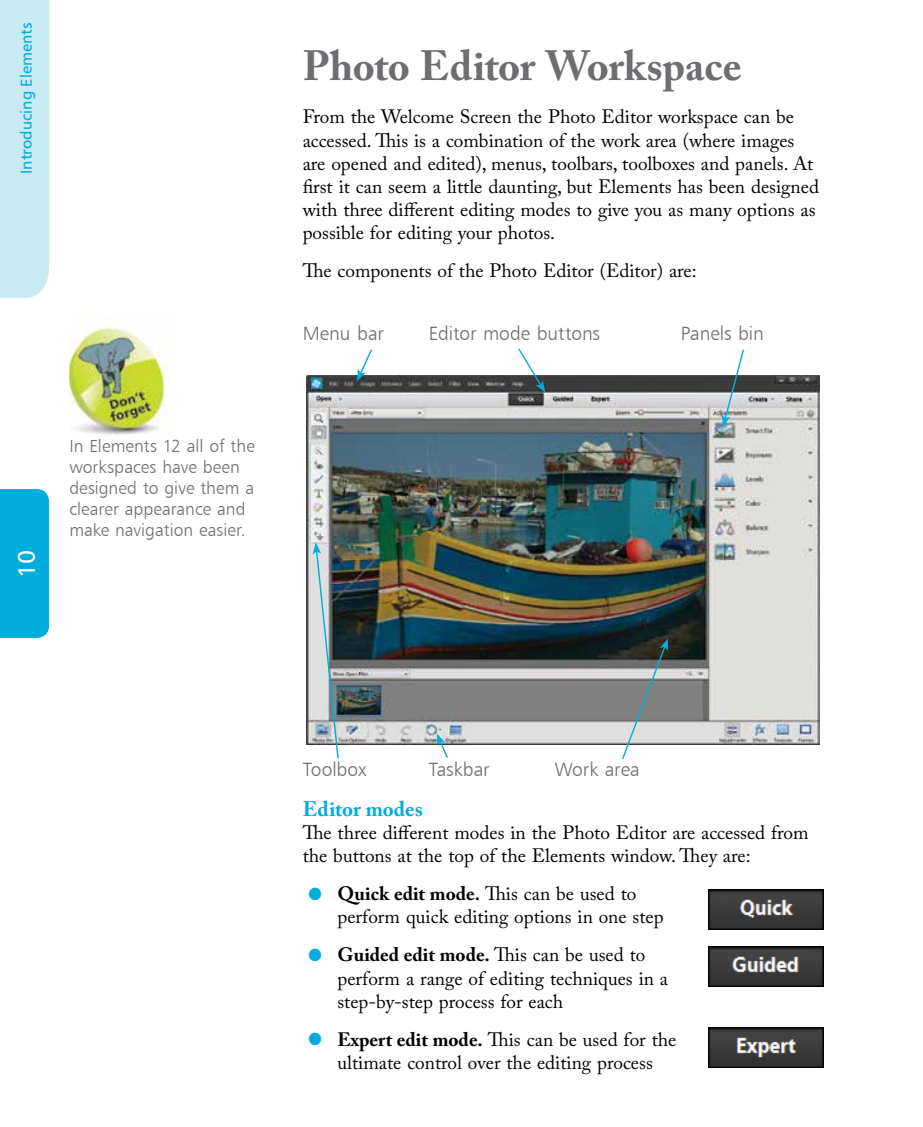
<style>
.page{position:relative;width:923px;height:1127px;background:#fff}
.page>*{position:absolute;margin:0;border:0;box-sizing:border-box;transform-origin:0 0}
.t1{font:700 42px "Adobe Caslon Pro";letter-spacing:-.005em;color:#6d6e71}
.t2{font:24.5px "Humanist 777 BT Roman B";color:#fff}
.t3{font:700 21px "Adobe Caslon Pro";letter-spacing:-.005em;color:#00addc}
.t4{font:19.25px/23.1px "Adobe Caslon Pro";color:#000}
.t5{font:19.25px "Humanist 777 BT Light B";letter-spacing:-.005em;color:#6d6e71}
.t6{font:17.5px/21px "Humanist 777 BT Light B";color:#6d6e71}
.t7{font:15.75px "Humanist 777 BT Roman B";color:#00addc}
.s1{font-family:"Humanist 777 BT Roman B";font-size:42px;color:#00addc}
.s2{font-weight:700}
</style>
<div class="page">
<div style="left:0;top:489px;width:49px;height:148px;background:#00addc"></div>
<div style="left:0;top:0;width:49px;height:298px;background:#c8eaf3"></div>
<img style="left:306px;top:375px;width:514px;height:369px">
<svg style="left:722px;top:349px;width:23px;height:78px"></svg>
<svg style="left:517px;top:348px;width:28px;height:44px"></svg>
<svg style="left:357px;top:349px;width:16px;height:32px"></svg>
<img style="left:313px;top:542px;width:26px;height:217px">
<svg style="left:437px;top:733px;width:12px;height:25px"></svg>
<svg style="left:621px;top:638px;width:47px;height:122px;background:#8f9697"></svg>
<img style="left:708px;top:1027px;width:115px;height:40px">
<img style="left:708px;top:889px;width:115px;height:40px">
<img style="left:708px;top:946px;width:115px;height:39px">
<img style="left:69px;top:325px;width:100px;height:111px">
<p class="t7" style="left:17px;top:174px;width:153px;rotate:-90deg">Introducing Elements</p>
<p class="t2" style="left:12px;top:577px;width:30px;rotate:-90deg">10</p>
<p class="t6" style="left:69px;top:434px;width:187px">In Elements 12 all of the workspaces have been designed to give them a clearer appearance and make navigation easier.</p>
<h1 class="t1" style="left:303px;top:41px;width:440px">Photo Editor Workspace</h1>
<p class="t4" style="left:303px;top:105px;width:518px">From the Welcome Screen the Photo Editor workspace can be accessed. This is a combination of the work area (where images are opened and edited), menus, toolbars, toolboxes and panels. At first it can seem a little daunting, but Elements has been designed with three different editing modes to give you as many options as possible for editing your photos.</p>
<p class="t4" style="left:303px;top:259px;width:395px">The components of the Photo Editor (Editor) are:</p>
<p class="t5" style="left:303px;top:321px;width:83px">Menu bar</p>
<p class="t5" style="left:429px;top:321px;width:173px">Editor mode buttons</p>
<p class="t5" style="left:681px;top:321px;width:85px">Panels bin</p>
<p class="t5" style="left:303px;top:757px;width:65px">Toolbox</p>
<p class="t5" style="left:429px;top:757px;width:62px">Taskbar</p>
<p class="t5" style="left:555px;top:757px;width:86px">Work area</p>
<p class="t3" style="left:303px;top:796px;width:122px">Editor modes</p>
<p class="t4" style="left:303px;top:820px;width:507px">The three different modes in the Photo Editor are accessed from the buttons at the top of the Elements window. They are:</p>
<p class="t4" style="left:337px;top:881px;width:328px;text-indent:-35px"><span class="s1">•</span> <span class="s2">Quick edit mode.</span> This can be used to perform quick editing options in one step</p>
<p class="t4" style="left:337px;top:942px;width:332px;text-indent:-35px"><span class="s1">•</span> <span class="s2">Guided edit mode.</span> This can be used to perform a range of editing techniques in a step-by-step process for each</p>
<p class="t4" style="left:303px;top:1027px;width:375px;text-align:center"><span class="s1">•</span> <span class="s2">Expert edit mode.</span> This can be used for the ultimate control over the editing process</p>
</div>
